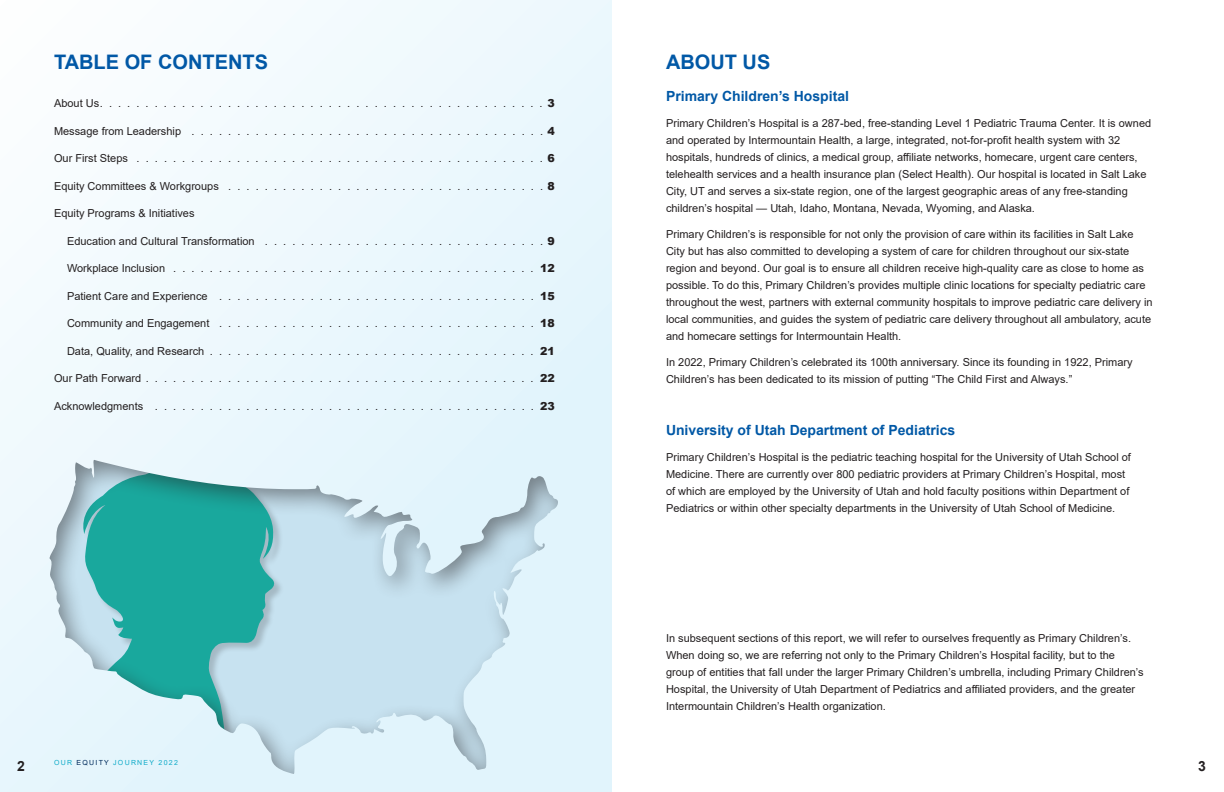
<style>
.page{position:relative;width:1224px;height:792px;background:#fff}
.page>*{position:absolute;margin:0;border:0;box-sizing:border-box;transform-origin:0 0}
.t1{font:700 20px "Arial";color:#0158a6}
.t2{font:700 14px "Arial";color:#0158a6}
.t3{font:700 14px "Arial";color:#231f20}
.t4{font:11px/17px "Arial";color:#231f20}
.t5{font:900 11px "Arial";color:#231f20}
.t6{font:7px "Arial";letter-spacing:.18em;color:#12acc9}
.s1{font-weight:900}
.s2{color:#002b5c}
</style>
<div class="page">
<svg style="left:0;top:0;width:612px;height:792px"></svg>
<p class="t1" style="left:54px;top:47px;width:216px">TABLE OF CONTENTS</p>
<p class="t4" style="left:54px;top:95px;width:47px">About Us</p>
<p class="t5" style="left:548px;top:95px;width:9px">3</p>
<p class="t4" style="left:54px;top:122px;width:503px">Message from Leadership . . . . . . . . . . . . . . . . . . . . . . . . . . . . . . . . . . . . . . . <span class="s1">4</span></p>
<p class="t4" style="left:54px;top:150px;width:75px">Our First Steps</p>
<p class="t5" style="left:548px;top:150px;width:9px">6</p>
<p class="t4" style="left:54px;top:177px;width:503px">Equity Committees &amp; Workgroups . . . . . . . . . . . . . . . . . . . . . . . . . . . . . . . . . . . <span class="s1">8</span></p>
<p class="t4" style="left:54px;top:205px;width:142px">Equity Programs &amp; Initiatives</p>
<p class="t4" style="left:67px;top:232px;width:489px">Education and Cultural Transformation . . . . . . . . . . . . . . . . . . . . . . . . . . . . . . . <span class="s1">9</span></p>
<p class="t4" style="left:67px;top:260px;width:100px">Workplace Inclusion</p>
<p class="t5" style="left:540px;top:260px;width:16px">12</p>
<p class="t4" style="left:67px;top:287px;width:489px">Patient Care and Experience . . . . . . . . . . . . . . . . . . . . . . . . . . . . . . . . . . . <span class="s1">15</span></p>
<p class="t4" style="left:67px;top:315px;width:489px">Community and Engagement . . . . . . . . . . . . . . . . . . . . . . . . . . . . . . . . . . . <span class="s1">18</span></p>
<p class="t4" style="left:67px;top:342px;width:139px">Data, Quality, and Research</p>
<p class="t5" style="left:540px;top:343px;width:16px">21</p>
<p class="t4" style="left:54px;top:370px;width:89px">Our Path Forward</p>
<p class="t5" style="left:540px;top:370px;width:16px">22</p>
<p class="t4" style="left:54px;top:397px;width:503px">Acknowledgments . . . . . . . . . . . . . . . . . . . . . . . . . . . . . . . . . . . . . . . . . . <span class="s1">23</span></p>
<p class="t3" style="left:17px;top:756px;width:9px">2</p>
<p class="t6" style="left:54px;top:758px;width:125px">OUR <span class="s2">EQUITY</span> JOURNEY 2022</p>
<p class="t1" style="left:666px;top:47px;width:106px">ABOUT US</p>
<p class="t2" style="left:666px;top:86px;width:185px">Primary Children’s Hospital</p>
<p class="t4" style="left:666px;top:114px;width:487px">Primary Children’s Hospital is a 287-bed, free-standing Level 1 Pediatric Trauma Center. It is owned and operated by Intermountain Health, a large, integrated, not-for-profit health system with 32 hospitals, hundreds of clinics, a medical group, affiliate networks, homecare, urgent care centers, telehealth services and a health insurance plan (Select Health). Our hospital is located in Salt Lake City, UT and serves a six-state region, one of the largest geographic areas of any free-standing children’s hospital — Utah, Idaho, Montana, Nevada, Wyoming, and Alaska.</p>
<p class="t4" style="left:666px;top:225px;width:488px">Primary Children’s is responsible for not only the provision of care within its facilities in Salt Lake City but has also committed to developing a system of care for children throughout our six-state region and beyond. Our goal is to ensure all children receive high-quality care as close to home as possible. To do this, Primary Children’s provides multiple clinic locations for specialty pediatric care throughout the west, partners with external community hospitals to improve pediatric care delivery in local communities, and guides the system of pediatric care delivery throughout all ambulatory, acute and homecare settings for Intermountain Health.</p>
<p class="t4" style="left:666px;top:353px;width:468px">In 2022, Primary Children’s celebrated its 100th anniversary. Since its founding in 1922, Primary<br>Children’s has been dedicated to its mission of putting “The Child First and Always.”</p>
<p class="t2" style="left:666px;top:420px;width:291px">University of Utah Department of Pediatrics</p>
<p class="t4" style="left:666px;top:448px;width:467px">Primary Children’s Hospital is the pediatric teaching hospital for the University of Utah School of Medicine. There are currently over 800 pediatric providers at Primary Children’s Hospital, most of which are employed by the University of Utah and hold faculty positions within Department of Pediatrics or within other specialty departments in the University of Utah School of Medicine.</p>
<p class="t4" style="left:666px;top:629px;width:479px">In subsequent sections of this report, we will refer to ourselves frequently as Primary Children’s.<br>When doing so, we are referring not only to the Primary Children’s Hospital facility, but to the group of entities that fall under the larger Primary Children’s umbrella, including Primary Children’s Hospital, the University of Utah Department of Pediatrics and affiliated providers, and the greater Intermountain Children’s Health organization.</p>
<p class="t3" style="left:1198px;top:756px;width:9px">3</p>
</div>
